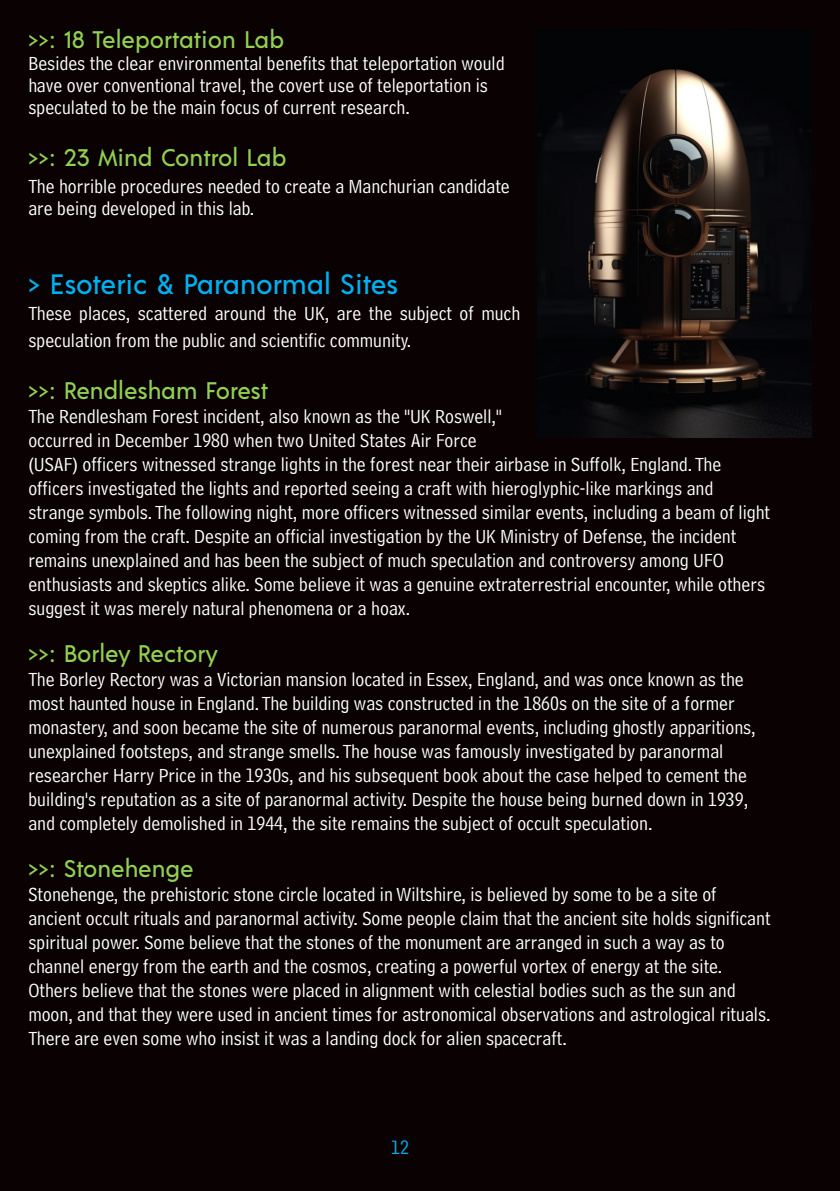
<style>
.page{position:relative;width:840px;height:1191px;background:#fff}
.page>*{position:absolute;margin:0;border:0;box-sizing:border-box;transform-origin:0 0}
.t1{font:500 28px "Acre";color:#00b0f0}
.t2{font:500 24px "Acre";color:#92d050}
.t3{font:20px/24px "Bell Centennial Address";color:#fff}
.t4{font:20px "Bell Centennial Address";color:#00b0f0}
</style>
<div class="page">
<hr style="left:839px;top:0;width:1px;height:1191px;background:#090102">
<div style="left:0;top:0;width:839px;height:1191px;background:#090102"></div>
<img style="left:537px;top:69px;width:274px;height:368px">
<p class="t2" style="left:28px;top:28px;width:257px">&gt;&gt;: 18 Teleportation Lab</p>
<p class="t3" style="left:28px;top:54px;width:477px;line-height:22px">Besides the clear environmental benefits that teleportation would have over conventional travel, the covert use of teleportation is speculated to be the main focus of current research.</p>
<p class="t2" style="left:28px;top:147px;width:259px">&gt;&gt;: 23 Mind Control Lab</p>
<p class="t3" style="left:28px;top:177px;width:482px;line-height:22px">The horrible procedures needed to create a Manchurian candidate are being developed in this lab.</p>
<h1 class="t1" style="left:28px;top:271px;width:371px">&gt; Esoteric &amp; Paranormal Sites</h1>
<p class="t3" style="left:28px;top:302px;width:493px;line-height:26.4px">These places, scattered around the UK, are the subject of much speculation from the public and scientific community.</p>
<p class="t2" style="left:28px;top:380px;width:241px">&gt;&gt;: Rendlesham Forest</p>
<p class="t3" style="left:28px;top:406px;width:743px">The Rendlesham Forest incident, also known as the "UK Roswell,"<br>occurred in December 1980 when two United States Air Force<br>(USAF) officers witnessed strange lights in the forest near their airbase in Suffolk, England. The officers investigated the lights and reported seeing a craft with hieroglyphic-like markings and strange symbols. The following night, more officers witnessed similar events, including a beam of light coming from the craft. Despite an official investigation by the UK Ministry of Defense, the incident remains unexplained and has been the subject of much speculation and controversy among UFO enthusiasts and skeptics alike. Some believe it was a genuine extraterrestrial encounter, while others suggest it was merely natural phenomena or a hoax.</p>
<p class="t2" style="left:28px;top:643px;width:191px">&gt;&gt;: Borley Rectory</p>
<p class="t3" style="left:28px;top:669px;width:728px">The Borley Rectory was a Victorian mansion located in Essex, England, and was once known as the most haunted house in England. The building was constructed in the 1860s on the site of a former monastery, and soon became the site of numerous paranormal events, including ghostly apparitions, unexplained footsteps, and strange smells. The house was famously investigated by paranormal researcher Harry Price in the 1930s, and his subsequent book about the case helped to cement the building's reputation as a site of paranormal activity. Despite the house being burned down in 1939, and completely demolished in 1944, the site remains the subject of occult speculation.</p>
<p class="t2" style="left:28px;top:858px;width:167px">&gt;&gt;: Stonehenge</p>
<p class="t3" style="left:28px;top:884px;width:743px">Stonehenge, the prehistoric stone circle located in Wiltshire, is believed by some to be a site of ancient occult rituals and paranormal activity. Some people claim that the ancient site holds significant spiritual power. Some believe that the stones of the monument are arranged in such a way as to channel energy from the earth and the cosmos, creating a powerful vortex of energy at the site.<br>Others believe that the stones were placed in alignment with celestial bodies such as the sun and moon, and that they were used in ancient times for astronomical observations and astrological rituals.<br>There are even some who insist it was a landing dock for alien spacecraft.</p>
<p class="t4" style="left:391px;top:1138px;width:19px">12</p>
</div>
